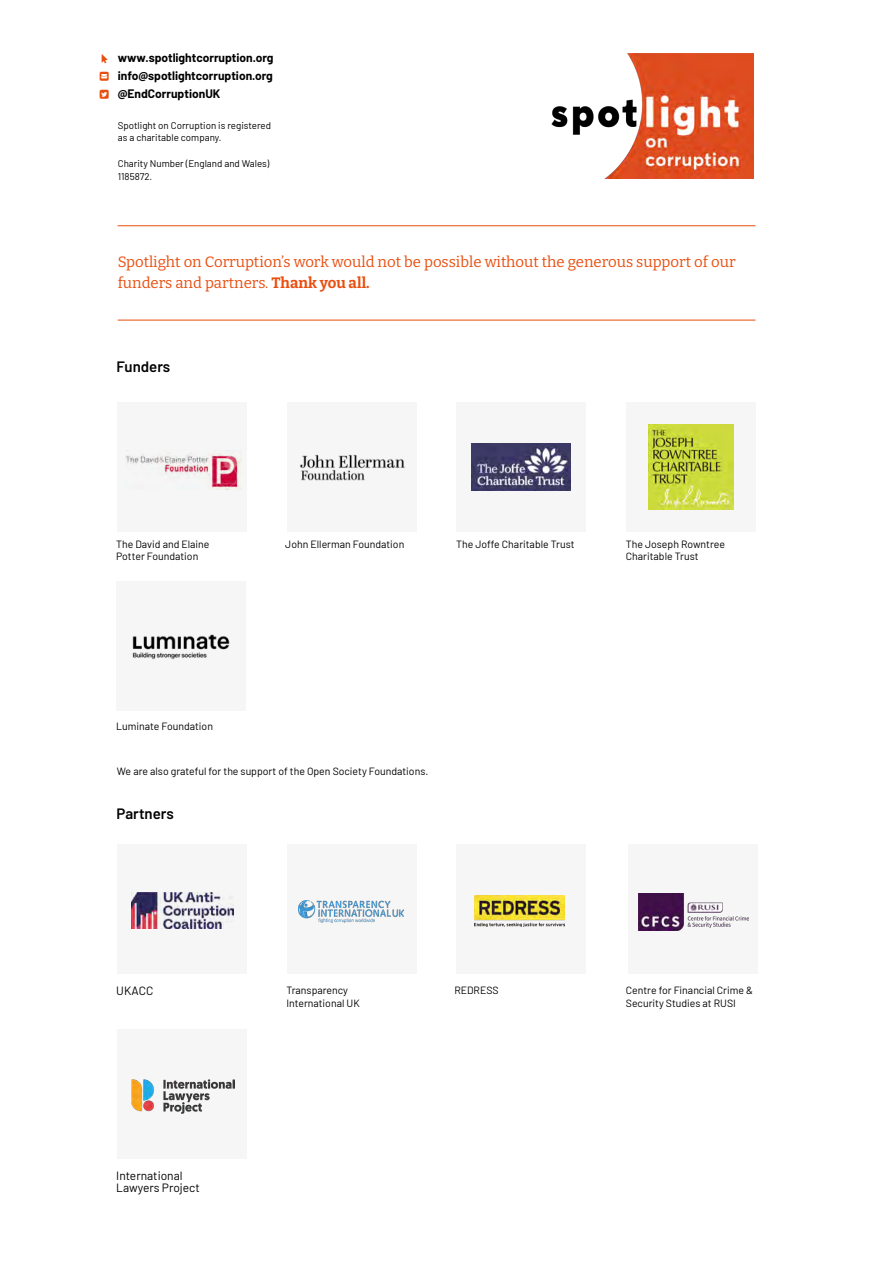
<style>
.page{position:relative;width:893px;height:1263px;background:#fff}
.page>*{position:absolute;margin:0;border:0;box-sizing:border-box;transform-origin:0 0}
.pull_quote{font:15px/21px "Bitter";color:#e94e0f}
.pull_quote-2{font:600 15px "Barlow";color:#000}
.t1{font:700 12px "Barlow";color:#000}
.pull_quote-3{font:12px/12px "Barlow";color:#000}
.pull_quote-4{font:10.5px/13.5px "Barlow";color:#000}
.t2{font:9.75px/12.8px "Barlow";color:#000}
.s1{font-weight:700}
</style>
<div class="page">
<img style="left:551px;top:53px;width:203px;height:126px">
<div style="left:117px;top:402px;width:130px;height:130px;background:#f6f6f6"></div>
<div style="left:117px;top:844px;width:130px;height:130px;background:#f6f6f6"></div>
<div style="left:117px;top:1029px;width:130px;height:130px;background:#f6f6f6"></div>
<div style="left:287px;top:402px;width:129px;height:130px;background:#f6f6f6"></div>
<div style="left:117px;top:581px;width:129px;height:129px;background:#f6f6f6"></div>
<div style="left:287px;top:844px;width:129px;height:130px;background:#f6f6f6"></div>
<div style="left:456px;top:402px;width:130px;height:130px;background:#f6f6f6"></div>
<div style="left:456px;top:844px;width:130px;height:130px;background:#f6f6f6"></div>
<div style="left:628px;top:844px;width:129px;height:130px;background:#f6f6f6"></div>
<div style="left:626px;top:402px;width:129px;height:130px;background:#f6f6f6"></div>
<img style="left:126px;top:450px;width:115px;height:39px">
<img style="left:300px;top:454px;width:105px;height:27px">
<img style="left:471px;top:444px;width:100px;height:46px">
<img style="left:648px;top:425px;width:85px;height:85px">
<img style="left:132px;top:634px;width:98px;height:26px">
<img style="left:131px;top:892px;width:103px;height:36px">
<hr style="left:118px;top:320px;width:637px;height:1px;background:#e94e0f">
<hr style="left:118px;top:225px;width:637px;height:1px;background:#e94e0f">
<img style="left:299px;top:901px;width:104px;height:21px">
<img style="left:638px;top:893px;width:110px;height:37px">
<img style="left:132px;top:1079px;width:103px;height:35px">
<img style="left:474px;top:896px;width:91px;height:30px">
<p class="t1" style="left:118px;top:49px;width:157px">www.spotlightcorruption.org</p>
<p class="t1" style="left:118px;top:67px;width:157px">info@spotlightcorruption.org</p>
<p class="t1" style="left:118px;top:85px;width:104px">@EndCorruptionUK</p>
<p class="t2" style="left:118px;top:118px;width:155px">Spotlight on Corruption is registered as a charitable company.</p>
<p class="t2" style="left:118px;top:156px;width:153px">Charity Number (England and Wales)<br>1185872.</p>
<p class="pull_quote" style="left:118px;top:251px;width:619px">Spotlight on Corruption’s work would not be possible without the generous support of our funders and partners. <span class="s1">Thank you all.</span></p>
<p class="pull_quote-2" style="left:117px;top:355px;width:55px">Funders</p>
<p class="pull_quote-4" style="left:116px;top:537px;width:95px">The David and Elaine</p>
<p class="pull_quote-4" style="left:116px;top:549px;width:84px">Potter Foundation</p>
<p class="pull_quote-4" style="left:116px;top:719px;width:98px">Luminate Foundation</p>
<p class="pull_quote-4" style="left:285px;top:537px;width:121px">John Ellerman Foundation</p>
<p class="pull_quote-4" style="left:456px;top:537px;width:120px">The Joffe Charitable Trust</p>
<p class="pull_quote-4" style="left:626px;top:538px;width:101px;line-height:12px">The Joseph Rowntree<br>Charitable Trust</p>
<p class="pull_quote-4" style="left:117px;top:763px;width:313px">We are also grateful for the support of the Open Society Foundations.</p>
<p class="pull_quote-2" style="left:117px;top:803px;width:59px">Partners</p>
<p class="pull_quote-3" style="left:116px;top:984px;width:39px">UKACC</p>
<p class="pull_quote-3" style="left:116px;top:1169px;width:85px">International<br>Lawyers Project</p>
<p class="pull_quote-4" style="left:286px;top:982px;width:75px">Transparency<br>International UK</p>
<p class="pull_quote-4" style="left:454px;top:982px;width:46px">REDRESS</p>
<p class="pull_quote-4" style="left:626px;top:982px;width:129px">Centre for Financial Crime &amp;<br>Security Studies at RUSI</p>
</div>
